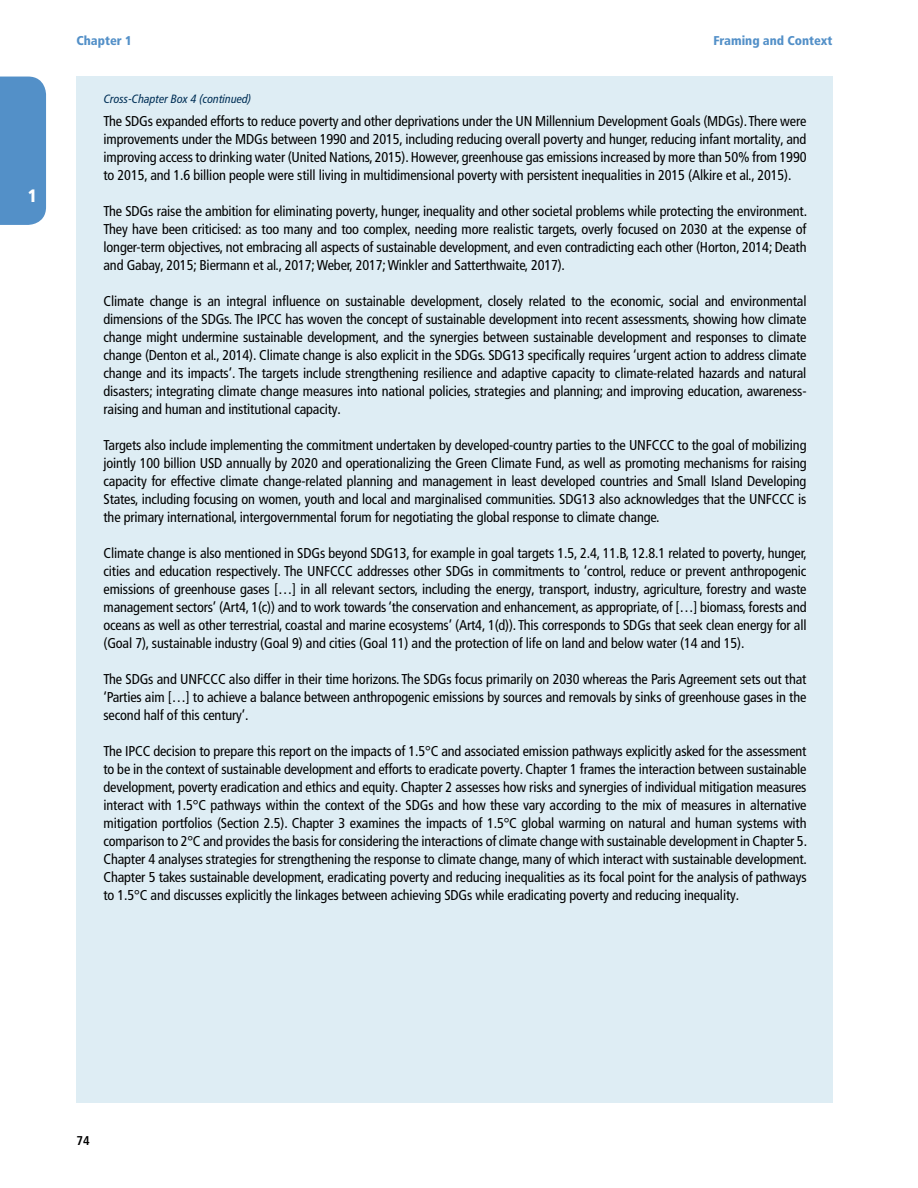
<style>
.page{position:relative;width:918px;height:1188px;background:#fff}
.page>*{position:absolute;margin:0;border:0;box-sizing:border-box;transform-origin:0 0}
.t1{font:900 condensed 18px "Frutiger LT Pro";color:#fff}
.t2{font:condensed 14.25px/18px "Frutiger LT Pro";letter-spacing:-.01em;color:#000;text-align:justify}
.t3{font:900 condensed 12.75px "Frutiger LT Pro";color:#5390c8}
.t4{font:700 condensed 12.75px "Frutiger LT Pro";color:#000}
.t5{font:italic condensed 12px "Frutiger LT Pro";color:#002f56}
</style>
<div class="page">
<div style="left:0;top:77px;width:46px;height:148px;background:#5390c8"></div>
<div style="left:77px;top:77px;width:756px;height:1026px;background:#deedf4"></div>
<p class="t1" style="left:28px;top:184px;width:11px">1</p>
<p class="t3" style="left:77px;top:33px;width:57px">Chapter 1</p>
<p class="t3" style="left:713px;top:33px;width:121px">Framing and Context</p>
<p class="t5" style="left:104px;top:91px;width:149px">Cross-Chapter Box 4 (continued)</p>
<p class="t2" style="left:104px;top:112px;width:705px">The SDGs expanded efforts to reduce poverty and other deprivations under the UN Millennium Development Goals (MDGs). There were improvements under the MDGs between 1990 and 2015, including reducing overall poverty and hunger, reducing infant mortality, and improving access to drinking water (United Nations, 2015). However, greenhouse gas emissions increased by more than 50% from 1990 to 2015, and 1.6 billion people were still living in multidimensional poverty with persistent inequalities in 2015 (Alkire et al., 2015).</p>
<p class="t2" style="left:104px;top:202px;width:705px">The SDGs raise the ambition for eliminating poverty, hunger, inequality and other societal problems while protecting the environment.<br>They have been criticised: as too many and too complex, needing more realistic targets, overly focused on 2030 at the expense of longer-term objectives, not embracing all aspects of sustainable development, and even contradicting each other (Horton, 2014; Death and Gabay, 2015; Biermann et al., 2017; Weber, 2017; Winkler and Satterthwaite, 2017).</p>
<p class="t2" style="left:104px;top:292px;width:705px">Climate change is an integral influence on sustainable development, closely related to the economic, social and environmental dimensions of the SDGs. The IPCC has woven the concept of sustainable development into recent assessments, showing how climate change might undermine sustainable development, and the synergies between sustainable development and responses to climate change (Denton et al., 2014). Climate change is also explicit in the SDGs. SDG13 specifically requires ‘urgent action to address climate change and its impacts’. The targets include strengthening resilience and adaptive capacity to climate-related hazards and natural disasters; integrating climate change measures into national policies, strategies and planning; and improving education, awareness&shy;raising and human and institutional capacity.</p>
<p class="t2" style="left:104px;top:436px;width:705px">Targets also include implementing the commitment undertaken by developed-country parties to the UNFCCC to the goal of mobilizing jointly 100 billion USD annually by 2020 and operationalizing the Green Climate Fund, as well as promoting mechanisms for raising capacity for effective climate change-related planning and management in least developed countries and Small Island Developing States, including focusing on women, youth and local and marginalised communities. SDG13 also acknowledges that the UNFCCC is the primary international, intergovernmental forum for negotiating the global response to climate change.</p>
<p class="t2" style="left:104px;top:544px;width:705px">Climate change is also mentioned in SDGs beyond SDG13, for example in goal targets 1.5, 2.4, 11.B, 12.8.1 related to poverty, hunger, cities and education respectively. The UNFCCC addresses other SDGs in commitments to ‘control, reduce or prevent anthropogenic emissions of greenhouse gases […] in all relevant sectors, including the energy, transport, industry, agriculture, forestry and waste management sectors’ (Art4, 1(c)) and to work towards ‘the conservation and enhancement, as appropriate, of […] biomass, forests and oceans as well as other terrestrial, coastal and marine ecosystems’ (Art4, 1(d)). This corresponds to SDGs that seek clean energy for all (Goal 7), sustainable industry (Goal 9) and cities (Goal 11) and the protection of life on land and below water (14 and 15).</p>
<p class="t2" style="left:104px;top:670px;width:704px">The SDGs and UNFCCC also differ in their time horizons. The SDGs focus primarily on 2030 whereas the Paris Agreement sets out that ‘Parties aim […] to achieve a balance between anthropogenic emissions by sources and removals by sinks of greenhouse gases in the second half of this century’.</p>
<p class="t2" style="left:104px;top:742px;width:705px">The IPCC decision to prepare this report on the impacts of 1.5°C and associated emission pathways explicitly asked for the assessment to be in the context of sustainable development and efforts to eradicate poverty. Chapter 1 frames the interaction between sustainable development, poverty eradication and ethics and equity. Chapter 2 assesses how risks and synergies of individual mitigation measures interact with 1.5°C pathways within the context of the SDGs and how these vary according to the mix of measures in alternative mitigation portfolios (Section 2.5). Chapter 3 examines the impacts of 1.5°C global warming on natural and human systems with comparison to 2°C and provides the basis for considering the interactions of climate change with sustainable development in Chapter 5.<br>Chapter 4 analyses strategies for strengthening the response to climate change, many of which interact with sustainable development.<br>Chapter 5 takes sustainable development, eradicating poverty and reducing inequalities as its focal point for the analysis of pathways to 1.5°C and discusses explicitly the linkages between achieving SDGs while eradicating poverty and reducing inequality.</p>
<p class="t4" style="left:77px;top:1133px;width:15px">74</p>
</div>
